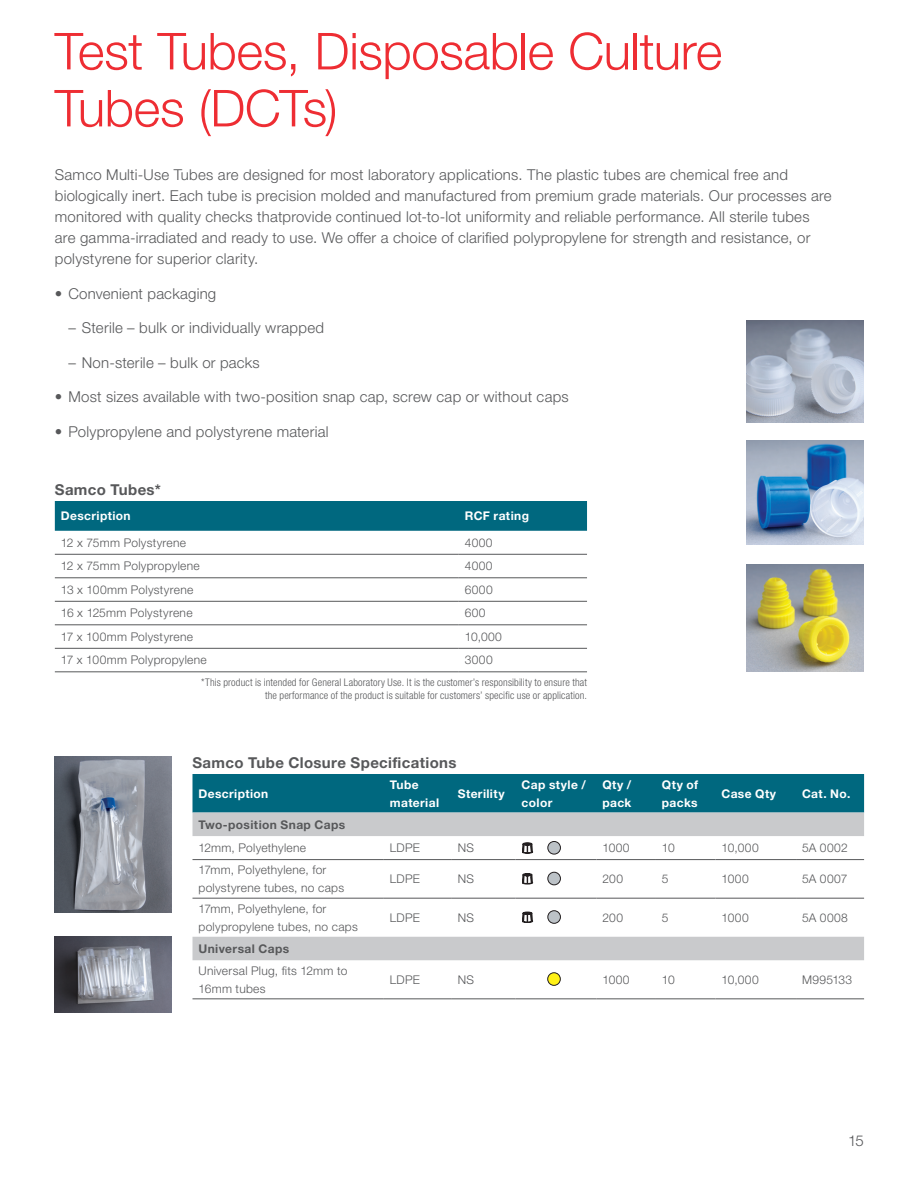
<style>
.page{position:relative;width:918px;height:1188px;background:#fff}
.page>*{position:absolute;margin:0;border:0;box-sizing:border-box;transform-origin:0 0}
.Headline{font:300 51px/57px "Helvetica Neue LTW1 G";letter-spacing:-.01em;color:#ee2d33}
.Body_Copy{font:300 15px/21px "Helvetica Neue LTW1 G";letter-spacing:.015em;color:#57585a}
.Table_Title{font:700 15px "Helvetica Neue LTW1 G";letter-spacing:.025em;color:#57585a}
.Table_Text_-_Left{font:300 12px/18px "Helvetica Neue LTW1 G";letter-spacing:.025em;color:#57585a}
.Title_Row_-_Left{font:700 12px/18px "Helvetica Neue LTW1 G";letter-spacing:.03em;color:#fff}
.Section_Group{font:700 12px "Helvetica Neue LTW1 G";letter-spacing:.03em;color:#57585a}
.Table_footnote{font:300 condensed 10.5px/13.5px "Helvetica Neue LTW1 G";letter-spacing:.015em;color:#57585a;text-align:right}
</style>
<div class="page">
<div style="left:55px;top:501px;width:532px;height:30px;background:#00687f"></div>
<hr style="left:55px;top:554px;width:404px;height:1px;background:#57585a">
<hr style="left:459px;top:554px;width:128px;height:1px;background:#57585a">
<hr style="left:55px;top:578px;width:404px;height:1px;background:#57585a">
<hr style="left:459px;top:578px;width:128px;height:1px;background:#57585a">
<hr style="left:55px;top:601px;width:404px;height:1px;background:#57585a">
<hr style="left:459px;top:601px;width:128px;height:1px;background:#57585a">
<hr style="left:55px;top:625px;width:404px;height:1px;background:#57585a">
<hr style="left:459px;top:625px;width:128px;height:1px;background:#57585a">
<hr style="left:55px;top:648px;width:404px;height:1px;background:#57585a">
<hr style="left:459px;top:648px;width:128px;height:1px;background:#57585a">
<hr style="left:55px;top:672px;width:404px;height:1px;background:#57585a">
<hr style="left:459px;top:672px;width:128px;height:1px;background:#57585a">
<img style="left:747px;top:321px;width:117px;height:101px">
<img style="left:747px;top:440px;width:117px;height:105px">
<img style="left:747px;top:565px;width:117px;height:106px">
<div style="left:192px;top:774px;width:672px;height:39px;background:#00687f"></div>
<svg style="left:192px;top:813px;width:672px;height:147px"></svg>
<hr style="left:192px;top:999px;width:192px;height:1px;background:#57585a">
<hr style="left:384px;top:999px;width:68px;height:1px;background:#57585a">
<hr style="left:452px;top:999px;width:64px;height:1px;background:#57585a">
<hr style="left:516px;top:999px;width:80px;height:1px;background:#57585a">
<hr style="left:596px;top:999px;width:60px;height:1px;background:#57585a">
<hr style="left:656px;top:999px;width:59px;height:1px;background:#57585a">
<hr style="left:715px;top:999px;width:81px;height:1px;background:#57585a">
<hr style="left:796px;top:999px;width:68px;height:1px;background:#57585a">
<hr style="left:192px;top:898px;width:192px;height:1px;background:#57585a">
<hr style="left:384px;top:898px;width:68px;height:1px;background:#57585a">
<hr style="left:452px;top:898px;width:64px;height:1px;background:#57585a">
<hr style="left:516px;top:898px;width:80px;height:1px;background:#57585a">
<hr style="left:596px;top:898px;width:60px;height:1px;background:#57585a">
<hr style="left:656px;top:898px;width:59px;height:1px;background:#57585a">
<hr style="left:715px;top:898px;width:81px;height:1px;background:#57585a">
<hr style="left:796px;top:898px;width:68px;height:1px;background:#57585a">
<hr style="left:192px;top:859px;width:192px;height:1px;background:#57585a">
<hr style="left:384px;top:859px;width:68px;height:1px;background:#57585a">
<hr style="left:452px;top:859px;width:64px;height:1px;background:#57585a">
<hr style="left:516px;top:859px;width:80px;height:1px;background:#57585a">
<hr style="left:596px;top:859px;width:60px;height:1px;background:#57585a">
<hr style="left:656px;top:859px;width:59px;height:1px;background:#57585a">
<hr style="left:715px;top:859px;width:81px;height:1px;background:#57585a">
<hr style="left:796px;top:859px;width:68px;height:1px;background:#57585a">
<img style="left:54px;top:757px;width:117px;height:155px">
<img style="left:55px;top:937px;width:116px;height:75px">
<svg style="left:522px;top:838px;width:15px;height:15px"></svg>
<div style="left:548px;top:841px;width:12px;height:13px;background:#bcc2c7;border-radius:50%"></div>
<div style="left:547px;top:841px;width:14px;height:13px;border:1px solid #231f20;border-radius:50%"></div>
<svg style="left:522px;top:869px;width:15px;height:15px"></svg>
<div style="left:548px;top:872px;width:12px;height:13px;background:#bcc2c7;border-radius:50%"></div>
<div style="left:547px;top:872px;width:14px;height:13px;border:1px solid #231f20;border-radius:50%"></div>
<svg style="left:522px;top:907px;width:15px;height:16px"></svg>
<div style="left:548px;top:911px;width:12px;height:12px;background:#bcc2c7;border-radius:50%"></div>
<div style="left:547px;top:910px;width:14px;height:14px;border:1px solid #231f20;border-radius:50%"></div>
<div style="left:548px;top:973px;width:12px;height:12px;background:#fff116;border-radius:50%"></div>
<div style="left:547px;top:972px;width:14px;height:14px;border:1px solid #231f20;border-radius:50%"></div>
<p class="Headline" style="left:55px;top:23px;width:669px">Test Tubes, Disposable Culture<br>Tubes (DCTs)</p>
<p class="Body_Copy" style="left:55px;top:164px;width:778px">Samco Multi-Use Tubes are designed for most laboratory applications. The plastic tubes are chemical free and biologically inert. Each tube is precision molded and manufactured from premium grade materials. Our processes are monitored with quality checks thatprovide continued lot-to-lot uniformity and reliable performance. All sterile tubes are gamma-irradiated and ready to use. We offer a choice of clarified polypropylene for strength and resistance, or polystyrene for superior clarity.</p>
<p class="Body_Copy" style="left:55px;top:283px;width:163px">• Convenient packaging</p>
<p class="Body_Copy" style="left:68px;top:317px;width:257px">– Sterile – bulk or individually wrapped</p>
<p class="Body_Copy" style="left:68px;top:352px;width:193px">– Non-sterile – bulk or packs</p>
<p class="Body_Copy" style="left:55px;top:386px;width:515px">• Most sizes available with two-position snap cap, screw cap or without caps</p>
<p class="Body_Copy" style="left:55px;top:421px;width:275px">• Polypropylene and polystyrene material</p>
<p class="Table_Title" style="left:55px;top:480px;width:107px">Samco Tubes*</p>
<p class="Title_Row_-_Left" style="left:61px;top:507px;width:71px">Description</p>
<p class="Title_Row_-_Left" style="left:465px;top:507px;width:66px">RCF rating</p>
<p class="Table_Text_-_Left" style="left:61px;top:533px;width:127px">12 x 75mm Polystyrene</p>
<p class="Table_Text_-_Left" style="left:465px;top:533px;width:29px">4000</p>
<p class="Table_Text_-_Left" style="left:61px;top:557px;width:141px">12 x 75mm Polypropylene</p>
<p class="Table_Text_-_Left" style="left:465px;top:557px;width:29px">4000</p>
<p class="Table_Text_-_Left" style="left:61px;top:581px;width:134px">13 x 100mm Polystyrene</p>
<p class="Table_Text_-_Left" style="left:465px;top:581px;width:29px">6000</p>
<p class="Table_Text_-_Left" style="left:61px;top:604px;width:133px">16 x 125mm Polystyrene</p>
<p class="Table_Text_-_Left" style="left:465px;top:604px;width:22px">600</p>
<p class="Table_Text_-_Left" style="left:61px;top:628px;width:134px">17 x 100mm Polystyrene</p>
<p class="Table_Text_-_Left" style="left:465px;top:628px;width:39px">10,000</p>
<p class="Table_Text_-_Left" style="left:61px;top:651px;width:147px">17 x 100mm Polypropylene</p>
<p class="Table_Text_-_Left" style="left:465px;top:651px;width:29px">3000</p>
<p class="Table_footnote" style="left:201px;top:675px;width:387px">*This product is intended for General Laboratory Use. It is the customer’s responsibility to ensure that the performance of the product is suitable for customers’ specific use or application.</p>
<p class="Table_Title" style="left:193px;top:753px;width:266px">Samco Tube Closure Specifications</p>
<p class="Title_Row_-_Left" style="left:199px;top:784px;width:71px">Description</p>
<p class="Title_Row_-_Left" style="left:458px;top:784px;width:48px">Sterility</p>
<p class="Title_Row_-_Left" style="left:522px;top:775px;width:66px">Cap style / color</p>
<p class="Title_Row_-_Left" style="left:602px;top:775px;width:31px">Qty / pack</p>
<p class="Title_Row_-_Left" style="left:662px;top:775px;width:38px">Qty of</p>
<p class="Title_Row_-_Left" style="left:390px;top:775px;width:30px">Tube</p>
<p class="Title_Row_-_Left" style="left:390px;top:793px;width:51px">material</p>
<p class="Title_Row_-_Left" style="left:662px;top:793px;width:37px">packs</p>
<p class="Title_Row_-_Left" style="left:721px;top:784px;width:56px">Case Qty</p>
<p class="Title_Row_-_Left" style="left:802px;top:784px;width:50px">Cat. No.</p>
<p class="Section_Group" style="left:199px;top:817px;width:148px">Two-position Snap Caps</p>
<p class="Table_Text_-_Left" style="left:199px;top:839px;width:109px">12mm, Polyethylene</p>
<p class="Table_Text_-_Left" style="left:390px;top:839px;width:32px">LDPE</p>
<p class="Table_Text_-_Left" style="left:458px;top:839px;width:18px">NS</p>
<p class="Table_Text_-_Left" style="left:602px;top:839px;width:29px">1000</p>
<p class="Table_Text_-_Left" style="left:662px;top:839px;width:14px">10</p>
<p class="Table_Text_-_Left" style="left:721px;top:839px;width:39px">10,000</p>
<p class="Table_Text_-_Left" style="left:802px;top:839px;width:47px">5A 0002</p>
<p class="Table_Text_-_Left" style="left:199px;top:861px;width:147px">17mm, Polyethylene, for polystyrene tubes, no caps</p>
<p class="Table_Text_-_Left" style="left:390px;top:870px;width:32px">LDPE</p>
<p class="Table_Text_-_Left" style="left:458px;top:870px;width:18px">NS</p>
<p class="Table_Text_-_Left" style="left:602px;top:870px;width:22px">200</p>
<p class="Table_Text_-_Left" style="left:662px;top:870px;width:8px">5</p>
<p class="Table_Text_-_Left" style="left:721px;top:870px;width:29px">1000</p>
<p class="Table_Text_-_Left" style="left:802px;top:870px;width:47px">5A 0007</p>
<p class="Table_Text_-_Left" style="left:199px;top:899px;width:161px">17mm, Polyethylene, for polypropylene tubes, no caps</p>
<p class="Table_Text_-_Left" style="left:390px;top:908px;width:32px">LDPE</p>
<p class="Table_Text_-_Left" style="left:458px;top:908px;width:18px">NS</p>
<p class="Table_Text_-_Left" style="left:602px;top:908px;width:22px">200</p>
<p class="Table_Text_-_Left" style="left:662px;top:908px;width:8px">5</p>
<p class="Table_Text_-_Left" style="left:721px;top:908px;width:29px">1000</p>
<p class="Table_Text_-_Left" style="left:802px;top:908px;width:47px">5A 0008</p>
<p class="Section_Group" style="left:199px;top:941px;width:92px">Universal Caps</p>
<p class="Table_Text_-_Left" style="left:199px;top:962px;width:150px">Universal Plug, fits 12mm to<br>16mm tubes</p>
<p class="Table_Text_-_Left" style="left:390px;top:971px;width:32px">LDPE</p>
<p class="Table_Text_-_Left" style="left:458px;top:971px;width:18px">NS</p>
<p class="Table_Text_-_Left" style="left:602px;top:971px;width:29px">1000</p>
<p class="Table_Text_-_Left" style="left:662px;top:971px;width:14px">10</p>
<p class="Table_Text_-_Left" style="left:721px;top:971px;width:39px">10,000</p>
<p class="Table_Text_-_Left" style="left:802px;top:971px;width:52px">M995133</p>
<p class="Body_Copy" style="left:848px;top:1130px;width:17px">15</p>
</div>
